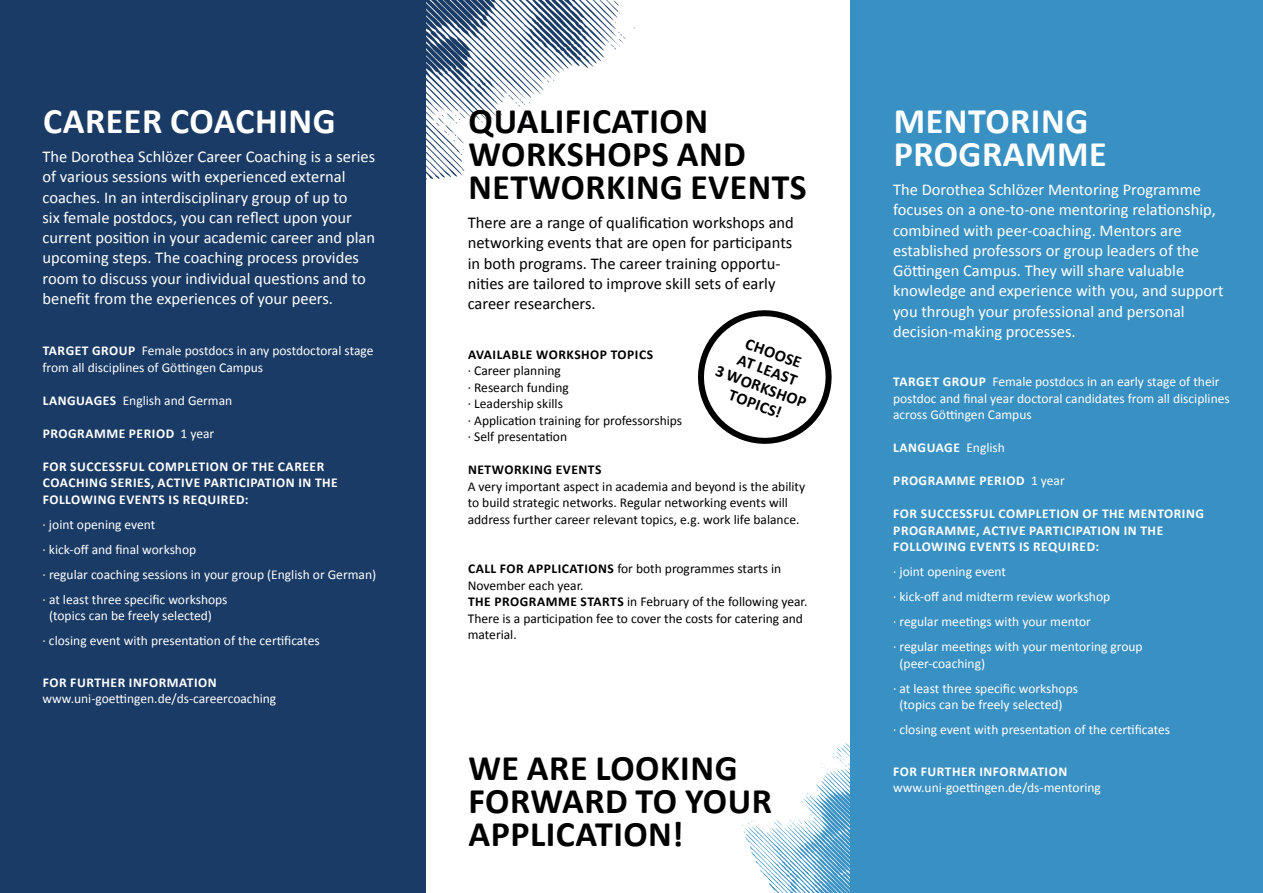
<style>
.page{position:relative;width:1263px;height:893px;background:#fff}
.page>*{position:absolute;margin:0;border:0;box-sizing:border-box;transform-origin:0 0}
.t1{font:700 36px/33px "Calibri";letter-spacing:.015em;color:#000}
.t2{font:700 36px/33px "Calibri";letter-spacing:.015em;color:#fff}
.t3{font:16.5px/20.2px "Calibri";color:#fff}
.t4{font:16.5px/20.2px "Calibri";color:#000}
.t5{font:700 16.5px/18px "Calibri";color:#000;text-align:center}
.t6{font:13.5px/25px "Calibri";color:#fff}
.t7{font:13.5px/16.5px "Calibri";color:#000}
.t8{font:700 13.5px/16.5px "Calibri";letter-spacing:.04em;color:#fff}
.t9{font:700 13.5px "Calibri";letter-spacing:.04em;color:#000}
.s1{font-weight:700}
.s2{font-weight:400}
</style>
<div class="page">
<svg style="left:425px;top:0;width:201px;height:181px"></svg>
<svg style="left:741px;top:743px;width:109px;height:150px"></svg>
<div style="left:0;top:0;width:425px;height:893px;background:#1a3b65"></div>
<div style="left:850px;top:0;width:413px;height:893px;background:#3991c3"></div>
<svg style="left:698px;top:310px;width:134px;height:134px"></svg>
<h1 class="t2" style="left:43px;top:103px;width:294px">CAREER COACHING</h1>
<p class="t3" style="left:43px;top:146px;width:334px">The Dorothea Schlözer Career Coaching is a series of various sessions with experienced external coaches. In an interdisciplinary group of up to<br>six female postdocs, you can reflect upon your current position in your academic career and plan upcoming steps. The coaching process provides room to discuss your individual questions and to benefit from the experiences of your peers.</p>
<p class="t6" style="left:43px;top:342px;width:332px;line-height:16.5px"><span class="s1">TARGET GROUP</span> Female postdocs in any postdoctoral stage from all disciplines of Göttingen Campus</p>
<p class="t6" style="left:43px;top:387px;width:191px"><span class="s1">LANGUAGES</span> English and German</p>
<p class="t8" style="left:43px;top:424px;width:173px">PROGRAMME PERIOD <span class="s2">1 year</span></p>
<p class="t8" style="left:43px;top:457px;width:297px">FOR SUCCESSFUL COMPLETION OF THE CAREER<br>COACHING SERIES, ACTIVE PARTICIPATION IN THE<br>FOLLOWING EVENTS IS REQUIRED:</p>
<p class="t6" style="left:43px;top:511px;width:335px">· joint opening event<br>· kick-off and final workshop<br>· regular coaching sessions in your group (English or German) · at least three specific workshops</p>
<p class="t6" style="left:43px;top:602px;width:279px;text-indent:6px">(topics can be freely selected)<br>· closing event with presentation of the certificates</p>
<p class="t8" style="left:43px;top:673px;width:175px">FOR FURTHER INFORMATION</p>
<p class="t6" style="left:43px;top:685px;width:235px">www.uni-goettingen.de/ds-careercoaching</p>
<h1 class="t1" style="left:468px;top:103px;width:340px">QUALIFICATION<br>WORKSHOPS AND<br>NETWORKING EVENTS</h1>
<p class="t4" style="left:468px;top:212px;width:328px">There are a range of qualification workshops and networking events that are open for participants in both programs. The career training opportu&shy;nities are tailored to improve skill sets of early career researchers.</p>
<p class="t5" style="left:732px;top:327px;width:97px;rotate:20deg">CHOOSE<br>AT LEAST<br>3 WORKSHOP<br>TOPICS!</p>
<p class="t9" style="left:468px;top:346px;width:187px">AVAILABLE WORKSHOP TOPICS</p>
<p class="t7" style="left:468px;top:362px;width:216px">· Career planning<br>· Research funding<br>· Leadership skills<br>· Application training for professorships · Self presentation</p>
<p class="t9" style="left:468px;top:461px;width:135px">NETWORKING EVENTS</p>
<p class="t7" style="left:468px;top:477px;width:339px">A very important aspect in academia and beyond is the ability to build strategic networks. Regular networking events will address further career relevant topics, e.g. work life balance.</p>
<p class="t7" style="left:468px;top:560px;width:341px"><span class="s1">CALL FOR APPLICATIONS</span> for both programmes starts in November each year.<br><span class="s1">THE PROGRAMME STARTS</span> in February of the following year.<br>There is a participation fee to cover the costs for catering and material.</p>
<h1 class="t1" style="left:468px;top:750px;width:305px">WE ARE LOOKING<br>FORWARD TO YOUR<br>APPLICATION!</h1>
<h1 class="t2" style="left:894px;top:103px;width:214px">MENTORING<br>PROGRAMME</h1>
<p class="t3" style="left:893px;top:179px;width:332px">The Dorothea Schlözer Mentoring Programme focuses on a one-to-one mentoring relationship, combined with peer-coaching. Mentors are established professors or group leaders of the Göttingen Campus. They will share valuable knowledge and experience with you, and support you through your professional and personal decision-making processes.</p>
<p class="t6" style="left:893px;top:373px;width:338px;line-height:16.5px"><span class="s1">TARGET GROUP</span> Female postdocs in an early stage of their postdoc and final year doctoral candidates from all disciplines across Göttingen Campus</p>
<p class="t8" style="left:893px;top:439px;width:113px">LANGUAGE <span class="s2">English</span></p>
<p class="t8" style="left:893px;top:472px;width:173px">PROGRAMME PERIOD <span class="s2">1 year</span></p>
<p class="t8" style="left:893px;top:505px;width:312px">FOR SUCCESSFUL COMPLETION OF THE MENTORING<br>PROGRAMME, ACTIVE PARTICIPATION IN THE<br>FOLLOWING EVENTS IS REQUIRED:</p>
<p class="t6" style="left:893px;top:559px;width:251px">· joint opening event<br>· kick-off and midterm review workshop<br>· regular meetings with your mentor<br>· regular meetings with your mentoring group</p>
<p class="t6" style="left:893px;top:650px;width:186px;text-indent:6px">(peer-coaching)<br>· at least three specific workshops</p>
<p class="t6" style="left:893px;top:692px;width:279px;text-indent:6px">(topics can be freely selected)<br>· closing event with presentation of the certificates</p>
<p class="t8" style="left:893px;top:762px;width:175px">FOR FURTHER INFORMATION</p>
<p class="t6" style="left:893px;top:775px;width:209px">www.uni-goettingen.de/ds-mentoring</p>
</div>
